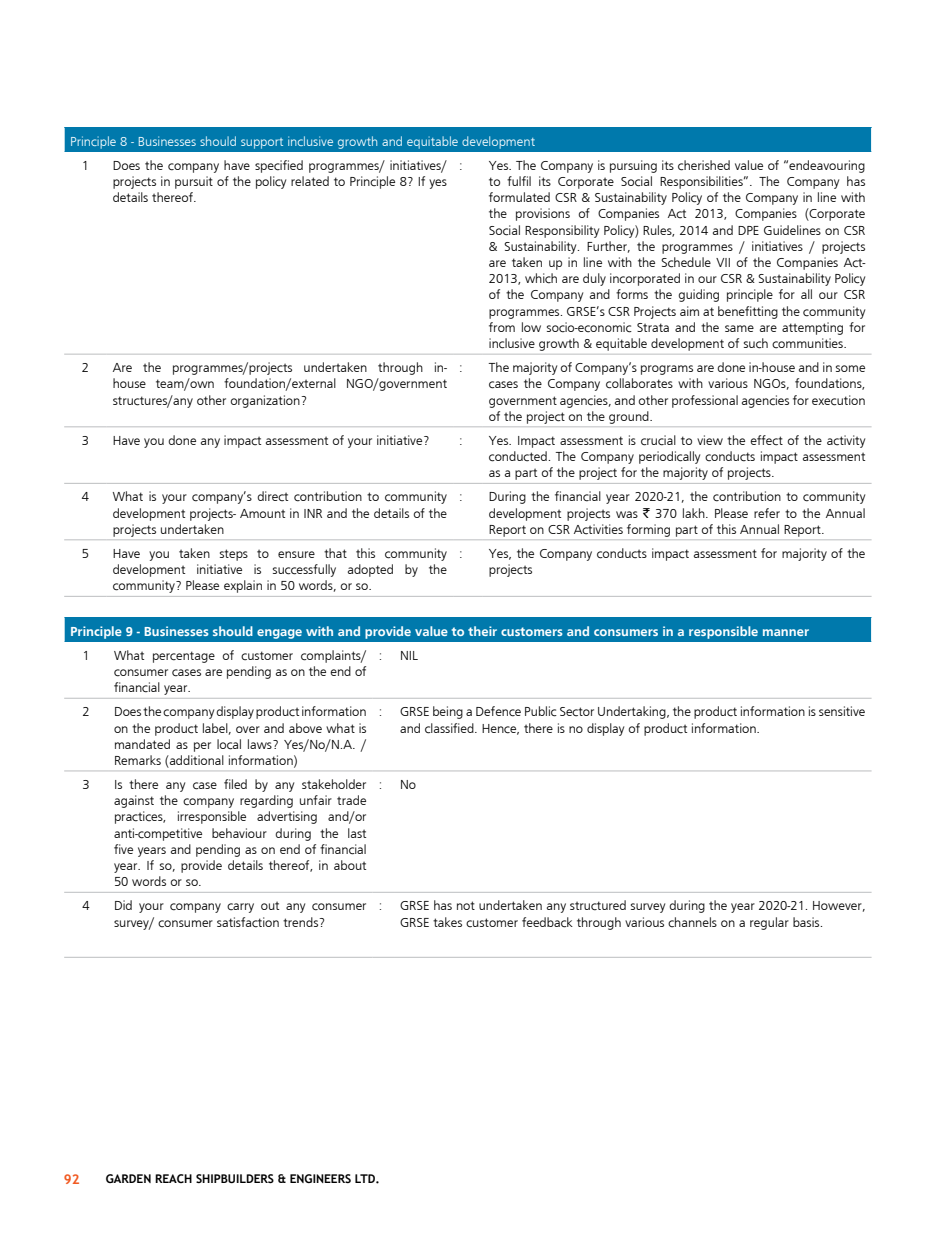
<style>
.page{position:relative;width:936px;height:1234px;background:#fff}
.page>*{position:absolute;margin:0;border:0;box-sizing:border-box;transform-origin:0 0}
.Table_Text{font:300 13.5px/16.2px "Frugal Sans";color:#000;text-align:justify}
.Table_Text_Head{font:700 13.5px "Frugal Sans";color:#fff}
.Table_Text_Head-2{font:300 13.5px "Frugal Sans";color:#fff}
.t1{font:700 13.5px "Trebuchet MS";color:#f15a22}
.t2{font:700 12px "Trebuchet MS";color:#000}
.s1{font-family:"Rupee Foradian";font-weight:400}
</style>
<div class="page">
<div style="left:64px;top:128px;width:807px;height:24px;background:#0079ac"></div>
<hr style="left:64px;top:353px;width:43px;height:1px;background:#bcbec0">
<hr style="left:107px;top:353px;width:346px;height:1px;background:#bcbec0">
<hr style="left:453px;top:353px;width:30px;height:1px;background:#bcbec0">
<hr style="left:483px;top:353px;width:388px;height:1px;background:#bcbec0">
<hr style="left:64px;top:426px;width:43px;height:1px;background:#bcbec0">
<hr style="left:107px;top:426px;width:346px;height:1px;background:#bcbec0">
<hr style="left:453px;top:426px;width:30px;height:1px;background:#bcbec0">
<hr style="left:483px;top:426px;width:388px;height:1px;background:#bcbec0">
<hr style="left:64px;top:483px;width:43px;height:1px;background:#bcbec0">
<hr style="left:107px;top:483px;width:346px;height:1px;background:#bcbec0">
<hr style="left:453px;top:483px;width:30px;height:1px;background:#bcbec0">
<hr style="left:483px;top:483px;width:388px;height:1px;background:#bcbec0">
<hr style="left:64px;top:539px;width:43px;height:1px;background:#bcbec0">
<hr style="left:107px;top:539px;width:346px;height:1px;background:#bcbec0">
<hr style="left:453px;top:539px;width:30px;height:1px;background:#bcbec0">
<hr style="left:483px;top:539px;width:388px;height:1px;background:#bcbec0">
<hr style="left:64px;top:596px;width:43px;height:1px;background:#bcbec0">
<hr style="left:107px;top:596px;width:346px;height:1px;background:#bcbec0">
<hr style="left:453px;top:596px;width:30px;height:1px;background:#bcbec0">
<hr style="left:483px;top:596px;width:388px;height:1px;background:#bcbec0">
<svg style="left:64px;top:128px;width:1px;height:24px"></svg>
<svg style="left:871px;top:128px;width:1px;height:24px"></svg>
<div style="left:64px;top:617px;width:807px;height:24px;background:#0079ac"></div>
<hr style="left:64px;top:697px;width:44px;height:1px;background:#bcbec0">
<hr style="left:108px;top:697px;width:264px;height:1px;background:#bcbec0">
<svg style="left:372px;top:697px;width:22px;height:1px"></svg>
<hr style="left:394px;top:697px;width:477px;height:1px;background:#bcbec0">
<hr style="left:64px;top:770px;width:44px;height:1px;background:#bcbec0">
<hr style="left:108px;top:770px;width:264px;height:1px;background:#bcbec0">
<svg style="left:372px;top:770px;width:22px;height:1px"></svg>
<hr style="left:394px;top:770px;width:477px;height:1px;background:#bcbec0">
<hr style="left:64px;top:891px;width:44px;height:1px;background:#bcbec0">
<hr style="left:108px;top:891px;width:264px;height:1px;background:#bcbec0">
<svg style="left:372px;top:891px;width:22px;height:1px"></svg>
<hr style="left:394px;top:891px;width:477px;height:1px;background:#bcbec0">
<hr style="left:64px;top:956px;width:44px;height:1px;background:#bcbec0">
<hr style="left:108px;top:956px;width:264px;height:1px;background:#bcbec0">
<svg style="left:372px;top:956px;width:22px;height:1px"></svg>
<hr style="left:394px;top:956px;width:477px;height:1px;background:#bcbec0">
<svg style="left:64px;top:617px;width:1px;height:24px"></svg>
<svg style="left:871px;top:617px;width:1px;height:24px"></svg>
<p class="Table_Text_Head-2" style="left:70px;top:134px;width:466px">Principle 8 - Businesses should support inclusive growth and equitable development</p>
<p class="Table_Text" style="left:82px;top:157px;width:9px">1</p>
<p class="Table_Text" style="left:113px;top:157px;width:336px">Does the company have specified programmes/ initiatives/ projects in pursuit of the policy related to Principle 8? If yes details thereof.</p>
<p class="Table_Text" style="left:459px;top:157px;width:5px">:</p>
<p class="Table_Text" style="left:489px;top:157px;width:378px">Yes. The Company is pursuing its cherished value of “endeavouring to fulfil its Corporate Social Responsibilities”. The Company has formulated CSR &amp; Sustainability Policy of the Company in line with the provisions of Companies Act 2013, Companies (Corporate Social Responsibility Policy) Rules, 2014 and DPE Guidelines on CSR &amp; Sustainability. Further, the programmes / initiatives / projects are taken up in line with the Schedule VII of the Companies Act-2013, which are duly incorporated in our CSR &amp; Sustainability Policy of the Company and forms the guiding principle for all our CSR programmes. GRSE’s CSR Projects aim at benefitting the community from low socio-economic Strata and the same are attempting for inclusive growth &amp; equitable development of such communities.</p>
<p class="Table_Text" style="left:82px;top:359px;width:9px">2</p>
<p class="Table_Text" style="left:113px;top:359px;width:336px">Are the programmes/projects undertaken through in&shy;house team/own foundation/external NGO/government structures/any other organization?</p>
<p class="Table_Text" style="left:459px;top:359px;width:5px">:</p>
<p class="Table_Text" style="left:489px;top:359px;width:378px">The majority of Company’s programs are done in-house and in some cases the Company collaborates with various NGOs, foundations, government agencies, and other professional agencies for execution of the project on the ground.</p>
<p class="Table_Text" style="left:82px;top:432px;width:9px">3</p>
<p class="Table_Text" style="left:113px;top:432px;width:318px">Have you done any impact assessment of your initiative?</p>
<p class="Table_Text" style="left:459px;top:432px;width:5px">:</p>
<p class="Table_Text" style="left:489px;top:432px;width:378px">Yes. Impact assessment is crucial to view the effect of the activity conducted. The Company periodically conducts impact assessment as a part of the project for the majority of projects.</p>
<p class="Table_Text" style="left:82px;top:488px;width:9px">4</p>
<p class="Table_Text" style="left:113px;top:488px;width:336px">What is your company’s direct contribution to community development projects- Amount in INR and the details of the projects undertaken</p>
<p class="Table_Text" style="left:459px;top:488px;width:5px">:</p>
<p class="Table_Text" style="left:489px;top:488px;width:378px">During the financial year 2020-21, the contribution to community development projects was <span class="s1">`</span> 370 lakh. Please refer to the Annual Report on CSR Activities forming part of this Annual Report.</p>
<p class="Table_Text" style="left:82px;top:545px;width:9px">5</p>
<p class="Table_Text" style="left:113px;top:545px;width:336px">Have you taken steps to ensure that this community development initiative is successfully adopted by the community? Please explain in 50 words, or so.</p>
<p class="Table_Text" style="left:459px;top:545px;width:5px">:</p>
<p class="Table_Text" style="left:489px;top:545px;width:378px">Yes, the Company conducts impact assessment for majority of the projects</p>
<p class="Table_Text_Head" style="left:70px;top:623px;width:740px">Principle 9 - Businesses should engage with and provide value to their customers and consumers in a responsible manner</p>
<p class="Table_Text" style="left:82px;top:647px;width:9px">1</p>
<p class="Table_Text" style="left:114px;top:647px;width:254px">What percentage of customer complaints/ consumer cases are pending as on the end of financial year.</p>
<p class="Table_Text" style="left:378px;top:647px;width:5px">:</p>
<p class="Table_Text" style="left:400px;top:647px;width:20px">NIL</p>
<p class="Table_Text" style="left:82px;top:703px;width:9px">2</p>
<p class="Table_Text" style="left:114px;top:703px;width:254px">Does the company display product information on the product label, over and above what is mandated as per local laws? Yes/No/N.A. / Remarks (additional information)</p>
<p class="Table_Text" style="left:378px;top:703px;width:5px">:</p>
<p class="Table_Text" style="left:400px;top:703px;width:467px">GRSE being a Defence Public Sector Undertaking, the product information is sensitive and classified. Hence, there is no display of product information.</p>
<p class="Table_Text" style="left:82px;top:776px;width:9px">3</p>
<p class="Table_Text" style="left:114px;top:776px;width:254px">Is there any case filed by any stakeholder against the company regarding unfair trade practices, irresponsible advertising and/or anti-competitive behaviour during the last five years and pending as on end of financial year. If so, provide details thereof, in about 50 words or so.</p>
<p class="Table_Text" style="left:378px;top:776px;width:5px">:</p>
<p class="Table_Text" style="left:400px;top:776px;width:18px">No</p>
<p class="Table_Text" style="left:82px;top:897px;width:9px">4</p>
<p class="Table_Text" style="left:114px;top:897px;width:254px">Did your company carry out any consumer survey/ consumer satisfaction trends?</p>
<p class="Table_Text" style="left:378px;top:897px;width:5px">:</p>
<p class="Table_Text" style="left:400px;top:897px;width:467px">GRSE has not undertaken any structured survey during the year 2020-21. However,<br>GRSE takes customer feedback through various channels on a regular basis.</p>
<p class="t1" style="left:64px;top:1170px;width:17px">92</p>
<p class="t2" style="left:106px;top:1170px;width:275px">GARDEN REACH SHIPBUILDERS &amp; ENGINEERS LTD.</p>
</div>
